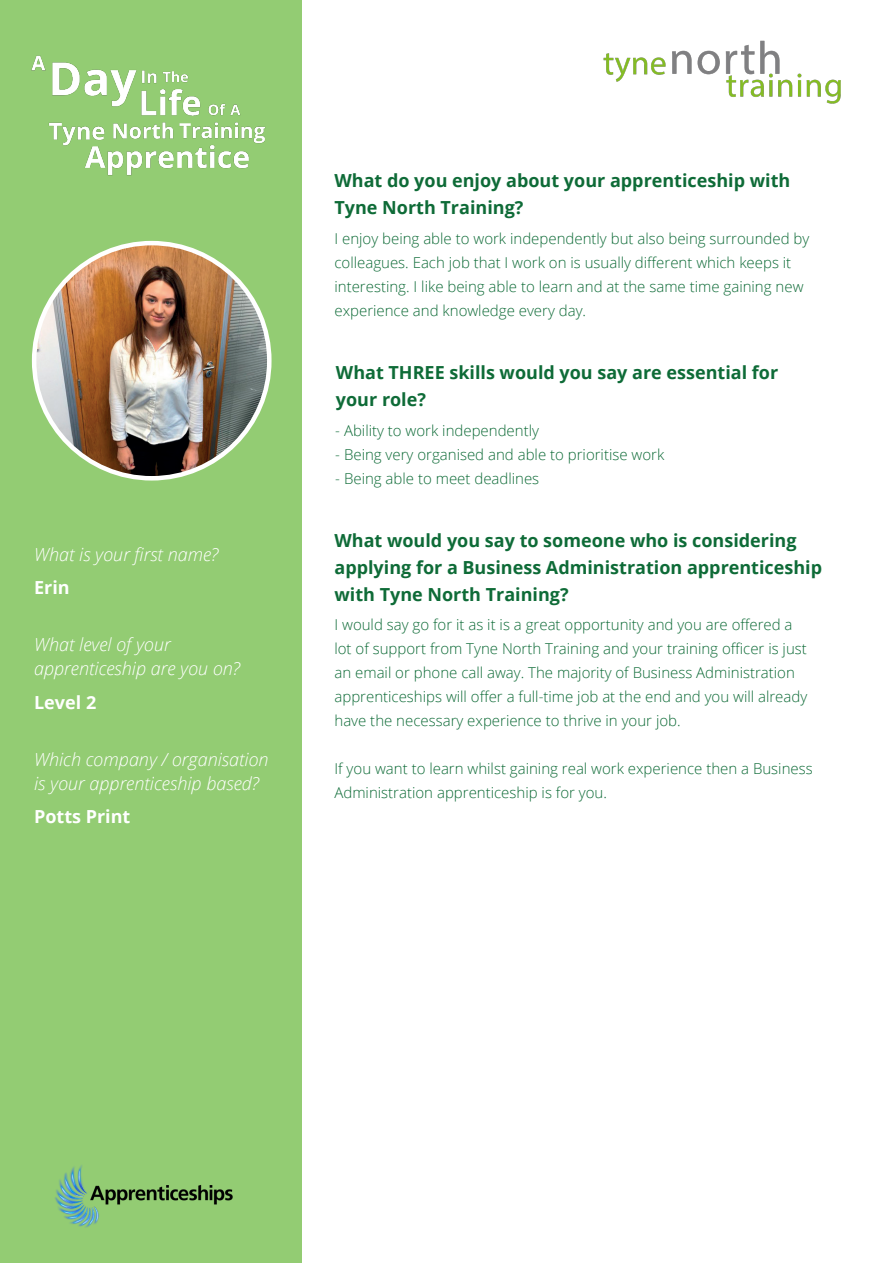
<style>
.page{position:relative;width:893px;height:1263px;background:#fff}
.page>*{position:absolute;margin:0;border:0;box-sizing:border-box;transform-origin:0 0}
.t1{font:700 18px/27px "Open Sans";color:#0e6b37}
.t2{font:italic 300 18px/24px "Open Sans";color:#fff}
.t3{font:700 18px "Open Sans";color:#fff}
.t4{font:300 15px/24px "Open Sans";color:#0e6b37}
</style>
<div class="page">
<div style="left:0;top:0;width:302px;height:1263px;background:#93cc73"></div>
<img style="left:55px;top:1165px;width:178px;height:62px">
<img style="left:604px;top:40px;width:237px;height:64px">
<img style="left:31px;top:55px;width:235px;height:238px">
<img style="left:34px;top:243px;width:235px;height:235px;border-radius:118px">
<p class="t2" style="left:34px;top:542px;width:186px">What is your first name?</p>
<p class="t3" style="left:34px;top:575px;width:37px">Erin</p>
<p class="t2" style="left:34px;top:632px;width:207px">What level of your apprenticeship are you on?</p>
<p class="t3" style="left:34px;top:689px;width:64px">Level 2</p>
<p class="t2" style="left:34px;top:746px;width:236px">Which company / organisation is your apprenticeship based?</p>
<p class="t3" style="left:34px;top:803px;width:98px">Potts Print</p>
<p class="t1" style="left:334px;top:167px;width:457px">What do you enjoy about your apprenticeship with<br>Tyne North Training?</p>
<p class="t4" style="left:334px;top:227px;width:476px">I enjoy being able to work independently but also being surrounded by colleagues. Each job that I work on is usually different which keeps it interesting. I like being able to learn and at the same time gaining new experience and knowledge every day.</p>
<p class="t1" style="left:336px;top:359px;width:444px">What THREE skills would you say are essential for your role?</p>
<p class="t4" style="left:335px;top:418px;width:205px">- Ability to work independently</p>
<p class="t4" style="left:335px;top:442px;width:330px">- Being very organised and able to prioritise work</p>
<p class="t4" style="left:335px;top:466px;width:205px">- Being able to meet deadlines</p>
<p class="t1" style="left:334px;top:526px;width:489px">What would you say to someone who is considering applying for a Business Administration apprenticeship with Tyne North Training?</p>
<p class="t4" style="left:334px;top:612px;width:474px">I would say go for it as it is a great opportunity and you are offered a lot of support from Tyne North Training and your training officer is just an email or phone call away. The majority of Business Administration apprenticeships will offer a full-time job at the end and you will already have the necessary experience to thrive in your job.</p>
<p class="t4" style="left:334px;top:756px;width:480px">If you want to learn whilst gaining real work experience then a Business<br>Administration apprenticeship is for you.</p>
</div>
